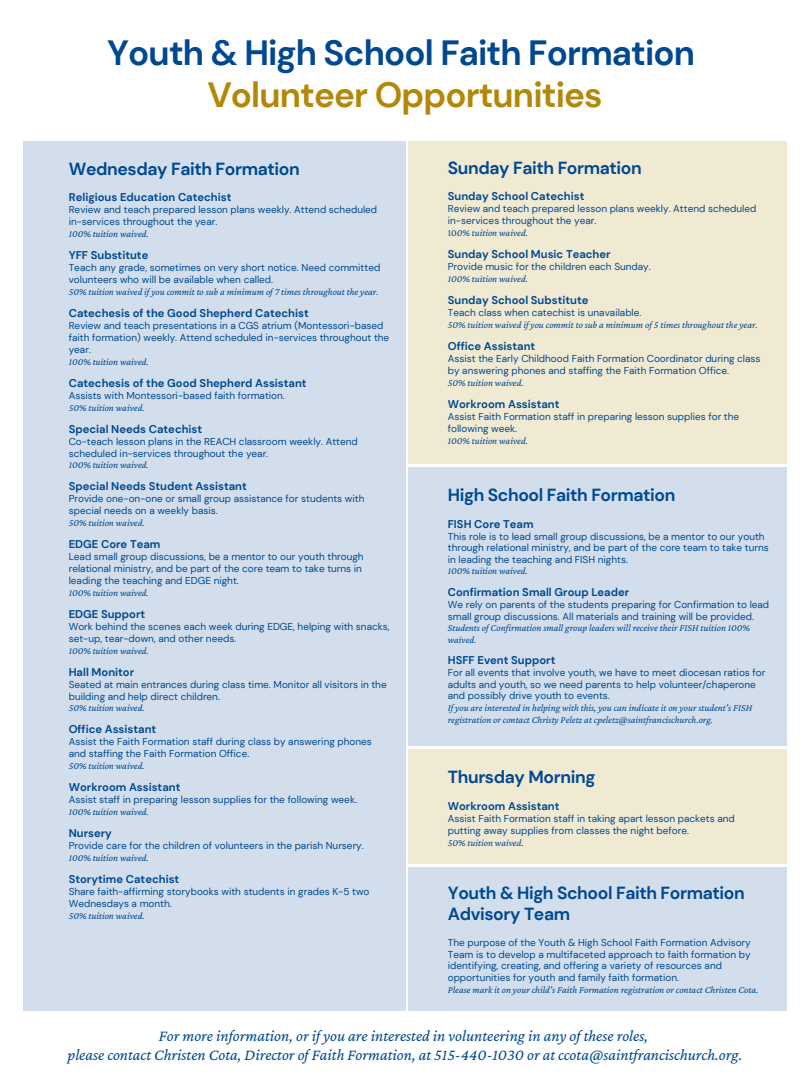
<style>
.page{position:relative;width:810px;height:1080px;background:#fff}
.page>*{position:absolute;margin:0;border:0;box-sizing:border-box;transform-origin:0 0}
.t1{font:700 35px "DM Sans";letter-spacing:-.025em;color:#004890}
.t2{font:700 35px "DM Sans";letter-spacing:-.025em;color:#b38808}
.t3{font:700 17.5px/20.8px "DM Sans";letter-spacing:-.02em;color:#004890}
.t4{font:italic 16.25px/19.2px "Crimson Pro";color:#004890;text-align:center}
.t5{font:700 11.25px "DM Sans";color:#004890}
.t6{font:10px/11.9px "DM Sans";color:#004890}
.t7{font:italic 10px/11.6px "Crimson Pro";color:#004890}
.s1{font-style:normal}
</style>
<div class="page">
<div style="left:23px;top:141px;width:382px;height:870px;background:#d2deeb"></div>
<div style="left:408px;top:141px;width:379px;height:323px;background:#f1ead3"></div>
<div style="left:408px;top:867px;width:379px;height:144px;background:#d2deeb"></div>
<div style="left:408px;top:467px;width:379px;height:279px;background:#d2deeb"></div>
<div style="left:408px;top:749px;width:379px;height:115px;background:#f1ead3"></div>
<h1 class="t1" style="left:107px;top:30px;width:589px">Youth &amp; High School Faith Formation</h1>
<h1 class="t2" style="left:207px;top:72px;width:397px">Volunteer Opportunities</h1>
<h2 class="t3" style="left:69px;top:158px;width:233px">Wednesday Faith Formation</h2>
<p class="t5" style="left:69px;top:190px;width:164px">Religious Education Catechist</p>
<p class="t6" style="left:69px;top:204px;width:310px">Review and teach prepared lesson plans weekly. Attend scheduled in-services throughout the year.</p>
<p class="t7" style="left:69px;top:228px;width:82px">100% tuition waived.</p>
<p class="t5" style="left:69px;top:248px;width:81px">YFF Substitute</p>
<p class="t6" style="left:69px;top:262px;width:313px">Teach any grade, sometimes on very short notice. Need committed volunteers who will be available when called.</p>
<p class="t7" style="left:69px;top:286px;width:311px">50% tuition waived if you commit to sub a minimum of 7 times throughout the year.</p>
<p class="t5" style="left:69px;top:306px;width:242px">Catechesis of the Good Shepherd Catechist</p>
<p class="t6" style="left:69px;top:320px;width:322px">Review and teach presentations in a CGS atrium (Montessori-based faith formation) weekly. Attend scheduled in-services throughout the year.</p>
<p class="t7" style="left:69px;top:355px;width:82px">100% tuition waived.</p>
<p class="t5" style="left:69px;top:375px;width:239px">Catechesis of the Good Shepherd Assistant</p>
<p class="t6" style="left:69px;top:389px;width:218px">Assists with Montessori-based faith formation.</p>
<p class="t7" style="left:69px;top:401px;width:77px">50% tuition waived.</p>
<p class="t5" style="left:69px;top:421px;width:135px">Special Needs Catechist</p>
<p class="t6" style="left:69px;top:435px;width:291px">Co-teach lesson plans in the REACH classroom weekly. Attend scheduled in-services throughout the year.</p>
<p class="t7" style="left:69px;top:459px;width:82px">100% tuition waived.</p>
<p class="t5" style="left:69px;top:479px;width:180px">Special Needs Student Assistant</p>
<p class="t6" style="left:69px;top:493px;width:297px">Provide one-on-one or small group assistance for students with special needs on a weekly basis.</p>
<p class="t7" style="left:69px;top:517px;width:77px">50% tuition waived.</p>
<p class="t5" style="left:69px;top:537px;width:93px">EDGE Core Team</p>
<p class="t6" style="left:69px;top:551px;width:296px">Lead small group discussions, be a mentor to our youth through relational ministry, and be part of the core team to take turns in leading the teaching and EDGE night.</p>
<p class="t7" style="left:69px;top:587px;width:82px">100% tuition waived.</p>
<p class="t5" style="left:69px;top:607px;width:78px">EDGE Support</p>
<p class="t6" style="left:69px;top:621px;width:322px">Work behind the scenes each week during EDGE, helping with snacks, set-up, tear-down, and other needs.</p>
<p class="t7" style="left:69px;top:644px;width:82px">100% tuition waived.</p>
<p class="t5" style="left:69px;top:664px;width:67px">Hall Monitor</p>
<p class="t6" style="left:69px;top:678px;width:319px">Seated at main entrances during class time. Monitor all visitors in the building and help direct children.</p>
<p class="t7" style="left:69px;top:702px;width:77px">50% tuition waived.</p>
<p class="t5" style="left:69px;top:722px;width:89px">Office Assistant</p>
<p class="t6" style="left:69px;top:736px;width:305px">Assist the Faith Formation staff during class by answering phones and staffing the Faith Formation Office.</p>
<p class="t7" style="left:69px;top:760px;width:77px">50% tuition waived.</p>
<p class="t5" style="left:69px;top:780px;width:113px">Workroom Assistant</p>
<p class="t6" style="left:69px;top:794px;width:290px">Assist staff in preparing lesson supplies for the following week.</p>
<p class="t7" style="left:69px;top:806px;width:82px">100% tuition waived.</p>
<p class="t5" style="left:69px;top:826px;width:45px">Nursery</p>
<p class="t6" style="left:69px;top:840px;width:297px">Provide care for the children of volunteers in the parish Nursery.</p>
<p class="t7" style="left:69px;top:852px;width:82px">100% tuition waived.</p>
<p class="t5" style="left:69px;top:872px;width:112px">Storytime Catechist</p>
<p class="t6" style="left:69px;top:886px;width:302px">Share faith-affirming storybooks with students in grades K-5 two<br>Wednesdays a month.</p>
<p class="t7" style="left:69px;top:910px;width:77px">50% tuition waived.</p>
<h2 class="t3" style="left:448px;top:157px;width:196px">Sunday Faith Formation</h2>
<p class="t5" style="left:448px;top:189px;width:138px">Sunday School Catechist</p>
<p class="t6" style="left:448px;top:203px;width:310px">Review and teach prepared lesson plans weekly. Attend scheduled in-services throughout the year.</p>
<p class="t7" style="left:448px;top:227px;width:82px"><span class="s1">10</span>0% tuition waived.</p>
<p class="t5" style="left:448px;top:247px;width:164px">Sunday School Music Teacher</p>
<p class="t6" style="left:448px;top:261px;width:204px">Provide music for the children each Sunday.</p>
<p class="t7" style="left:448px;top:273px;width:82px">100% tuition waived.</p>
<p class="t5" style="left:448px;top:293px;width:142px">Sunday School Substitute</p>
<p class="t6" style="left:448px;top:307px;width:195px">Teach class when catechist is unavailable.</p>
<p class="t7" style="left:448px;top:319px;width:312px">50% tuition waived if you commit to sub a minimum of 5 times throughout the year.</p>
<p class="t5" style="left:448px;top:339px;width:89px">Office Assistant</p>
<p class="t6" style="left:448px;top:353px;width:314px">Assist the Early Childhood Faith Formation Coordinator during class by answering phones and staffing the Faith Formation Office.</p>
<p class="t7" style="left:448px;top:377px;width:77px">50% tuition waived.</p>
<p class="t5" style="left:448px;top:397px;width:113px">Workroom Assistant</p>
<p class="t6" style="left:448px;top:411px;width:293px">Assist Faith Formation staff in preparing lesson supplies for the following week.</p>
<p class="t7" style="left:448px;top:434px;width:82px">100% tuition waived.</p>
<h2 class="t3" style="left:448px;top:485px;width:229px">High School Faith Formation</h2>
<p class="t5" style="left:448px;top:517px;width:87px">FISH Core Team</p>
<p class="t6" style="left:448px;top:531px;width:323px;line-height:11.6px">This role is to lead small group discussions, be a mentor to our youth through relational ministry, and be part of the core team to take turns in leading the teaching and FISH nights.</p>
<p class="t7" style="left:448px;top:565px;width:82px">100% tuition waived.</p>
<p class="t5" style="left:448px;top:585px;width:183px">Confirmation Small Group Leader</p>
<p class="t6" style="left:448px;top:599px;width:323px;line-height:11.6px">We rely on parents of the students preparing for Confirmation to lead small group discussions. All materials and training will be provided.</p>
<p class="t7" style="left:448px;top:622px;width:304px">Students of Confirmation small group leaders will receive their FISH tuition 100% waived.</p>
<p class="t5" style="left:448px;top:653px;width:109px">HSFF Event Support</p>
<p class="t6" style="left:448px;top:667px;width:319px;line-height:11.6px">For all events that involve youth, we have to meet diocesan ratios for adults and youth, so we need parents to help volunteer/chaperone and possibly drive youth to events.</p>
<p class="t7" style="left:448px;top:702px;width:306px">If you are interested in helping with this, you can indicate it on your student's FISH registration or contact Christy Peletz at cpeletz@saintfrancischurch.org.</p>
<h2 class="t3" style="left:448px;top:767px;width:149px">Thursday Morning</h2>
<p class="t5" style="left:448px;top:799px;width:113px">Workroom Assistant</p>
<p class="t6" style="left:448px;top:813px;width:289px">Assist Faith Formation staff in taking apart lesson packets and putting away supplies from classes the night before.</p>
<p class="t7" style="left:448px;top:837px;width:77px">50% tuition waived.</p>
<h2 class="t3" style="left:448px;top:883px;width:298px">Youth &amp; High School Faith Formation<br>Advisory Team</h2>
<p class="t6" style="left:448px;top:936px;width:305px">The purpose of the Youth &amp; High School Faith Formation Advisory Team is to develop a multifaceted approach to faith formation by identifying, creating, and offering a variety of resources and opportunities for youth and family faith formation.</p>
<p class="t7" style="left:448px;top:984px;width:312px">Please mark it on your child's Faith Formation registration or contact Christen Cota.</p>
<h3 class="t4" style="left:68px;top:1025px;width:676px">For more information, or if you are interested in volunteering in any of these roles,<br>please contact Christen Cota, Director of Faith Formation, at 515-440-1030 or at ccota@saintfrancischurch.org.</h3>
</div>
